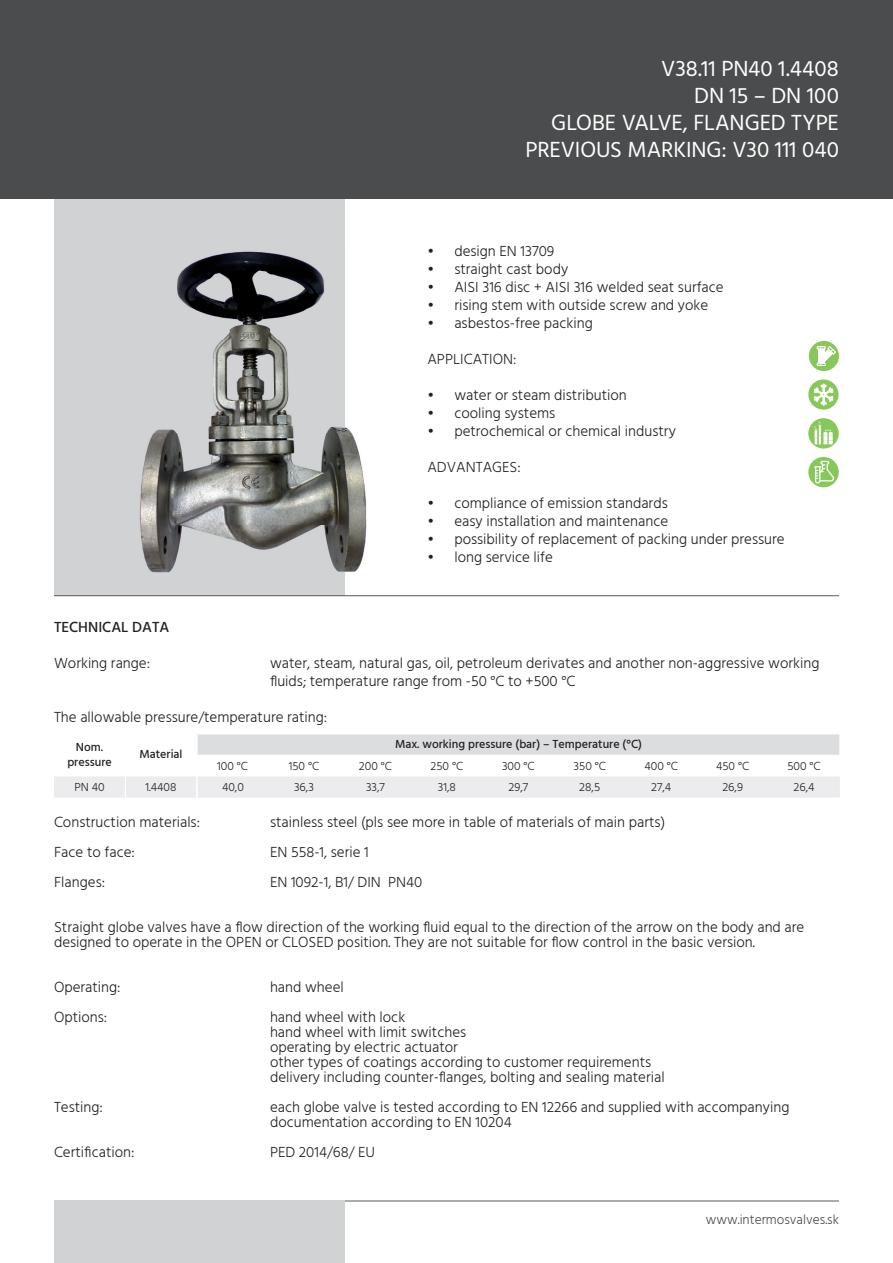
<style>
.page{position:relative;width:893px;height:1263px;background:#fff}
.page>*{position:absolute;margin:0;border:0;box-sizing:border-box;transform-origin:0 0}
.t1{font:22.5px/27px "Hind Vadodara";letter-spacing:-.005em;color:#fff;text-align:right}
.t2{font:300 15px/15px "Hind Vadodara";color:#231f20}
.t3{font:500 15px "Hind Vadodara";color:#231f20}
.t4{font:300 13.5px "Hind Vadodara";color:#4b4c4d}
.t5{font:300 12px "Hind Vadodara";color:#231f20}
.t6{font:500 12px/14.4px "Hind Vadodara";color:#231f20;text-align:center}
</style>
<div class="page">
<div style="left:54px;top:56px;width:291px;height:539px;background:#d1d2d4"></div>
<hr style="left:54px;top:595px;width:785px;height:1px;background:#57585a">
<hr style="left:54px;top:1200px;width:785px;height:1px;background:#57585a">
<div style="left:0;top:0;width:893px;height:198px;background:#4b4c4d"></div>
<div style="left:54px;top:1200px;width:291px;height:63px;background:#d1d2d4"></div>
<svg style="left:54px;top:734px;width:786px;height:64px"></svg>
<hr style="left:196px;top:734px;width:2px;height:21px;background:#fff">
<hr style="left:196px;top:776px;width:2px;height:22px;background:#fff">
<img style="left:139px;top:251px;width:228px;height:321px">
<div style="left:808px;top:379px;width:30px;height:31px;background:#88c75a;border-radius:50%"></div>
<svg style="left:814px;top:384px;width:19px;height:22px"></svg>
<div style="left:809px;top:341px;width:30px;height:30px;background:#88c75a;border-radius:50%"></div>
<svg style="left:817px;top:346px;width:19px;height:20px"></svg>
<div style="left:808px;top:457px;width:31px;height:30px;background:#88c75a;border-radius:50%"></div>
<svg style="left:814px;top:461px;width:20px;height:22px"></svg>
<svg style="left:808px;top:418px;width:31px;height:31px"></svg>
<svg style="left:814px;top:421px;width:19px;height:23px"></svg>
<h1 class="t1" style="left:525px;top:55px;width:315px">V38.11 PN40 1.4408<br>DN 15 – DN 100<br>GLOBE VALVE, FLANGED TYPE<br>PREVIOUS MARKING: V30 111 040</h1>
<p class="t2" style="left:427px;top:244px;width:128px">• design EN 13709</p>
<p class="t2" style="left:427px;top:262px;width:142px">• straight cast body</p>
<p class="t2" style="left:427px;top:280px;width:298px">• AISI 316 disc + AISI 316 welded seat surface</p>
<p class="t2" style="left:427px;top:298px;width:282px">• rising stem with outside screw and yoke</p>
<p class="t2" style="left:427px;top:316px;width:167px">• asbestos-free packing</p>
<p class="t2" style="left:427px;top:352px;width:91px">APPLICATION:</p>
<p class="t2" style="left:427px;top:388px;width:201px">• water or steam distribution</p>
<p class="t2" style="left:427px;top:406px;width:130px">• cooling systems</p>
<p class="t2" style="left:427px;top:424px;width:250px">• petrochemical or chemical industry</p>
<p class="t2" style="left:427px;top:460px;width:95px">ADVANTAGES:</p>
<p class="t2" style="left:427px;top:496px;width:242px">• compliance of emission standards</p>
<p class="t2" style="left:427px;top:514px;width:242px">• easy installation and maintenance</p>
<p class="t2" style="left:427px;top:532px;width:359px">• possibility of replacement of packing under pressure</p>
<p class="t2" style="left:427px;top:550px;width:127px">• long service life</p>
<p class="t3" style="left:54px;top:616px;width:117px">TECHNICAL DATA</p>
<p class="t2" style="left:54px;top:655px;width:98px">Working range:</p>
<p class="t2" style="left:270px;top:654px;width:551px;line-height:18px">water, steam, natural gas, oil, petroleum derivates and another non-aggressive working fluids; temperature range from -50 °C to +500 °C</p>
<p class="t2" style="left:54px;top:709px;width:275px">The allowable pressure/temperature rating:</p>
<p class="t6" style="left:67px;top:740px;width:46px">Nom. pressure</p>
<p class="t6" style="left:139px;top:747px;width:45px">Material</p>
<p class="t6" style="left:395px;top:736px;width:249px">Max. working pressure (bar) – Temperature (°C)</p>
<p class="t5" style="left:217px;top:758px;width:32px">100 °C</p>
<p class="t5" style="left:289px;top:758px;width:32px">150 °C</p>
<p class="t5" style="left:359px;top:758px;width:35px">200 °C</p>
<p class="t5" style="left:431px;top:758px;width:34px">250 °C</p>
<p class="t5" style="left:502px;top:758px;width:34px">300 °C</p>
<p class="t5" style="left:574px;top:758px;width:34px">350 °C</p>
<p class="t5" style="left:644px;top:758px;width:35px">400 °C</p>
<p class="t5" style="left:716px;top:758px;width:35px">450 °C</p>
<p class="t5" style="left:787px;top:758px;width:35px">500 °C</p>
<p class="t5" style="left:74px;top:779px;width:32px">PN 40</p>
<p class="t5" style="left:145px;top:779px;width:33px">1.4408</p>
<p class="t5" style="left:222px;top:779px;width:23px">40,0</p>
<p class="t5" style="left:294px;top:779px;width:21px">36,3</p>
<p class="t5" style="left:366px;top:779px;width:20px">33,7</p>
<p class="t5" style="left:438px;top:779px;width:20px">31,8</p>
<p class="t5" style="left:508px;top:779px;width:21px">29,7</p>
<p class="t5" style="left:579px;top:779px;width:22px">28,5</p>
<p class="t5" style="left:651px;top:779px;width:22px">27,4</p>
<p class="t5" style="left:722px;top:779px;width:22px">26,9</p>
<p class="t5" style="left:794px;top:779px;width:23px">26,4</p>
<p class="t2" style="left:54px;top:814px;width:148px">Construction materials:</p>
<p class="t2" style="left:270px;top:814px;width:397px">stainless steel (pls see more in table of materials of main parts)</p>
<p class="t2" style="left:54px;top:844px;width:82px">Face to face:</p>
<p class="t2" style="left:270px;top:844px;width:100px">EN 558-1, serie 1</p>
<p class="t2" style="left:54px;top:874px;width:53px">Flanges:</p>
<p class="t2" style="left:270px;top:874px;width:154px">EN 1092-1, B1/ DIN PN40</p>
<p class="t2" style="left:54px;top:919px;width:752px">Straight globe valves have a flow direction of the working fluid equal to the direction of the arrow on the body and are designed to operate in the OPEN or CLOSED position. They are not suitable for flow control in the basic version.</p>
<p class="t2" style="left:54px;top:979px;width:68px">Operating:</p>
<p class="t2" style="left:270px;top:979px;width:75px">hand wheel</p>
<p class="t2" style="left:54px;top:1009px;width:55px">Options:</p>
<p class="t2" style="left:270px;top:1009px;width:396px">hand wheel with lock<br>hand wheel with limit switches<br>operating by electric actuator<br>other types of coatings according to customer requirements delivery including counter-flanges, bolting and sealing material</p>
<p class="t2" style="left:54px;top:1099px;width:50px">Testing:</p>
<p class="t2" style="left:270px;top:1099px;width:521px">each globe valve is tested according to EN 12266 and supplied with accompanying documentation according to EN 10204</p>
<p class="t2" style="left:54px;top:1144px;width:82px">Certification:</p>
<p class="t2" style="left:270px;top:1144px;width:107px">PED 2014/68/ EU</p>
<p class="t4" style="left:706px;top:1210px;width:135px">www.intermosvalves.sk</p>
</div>
